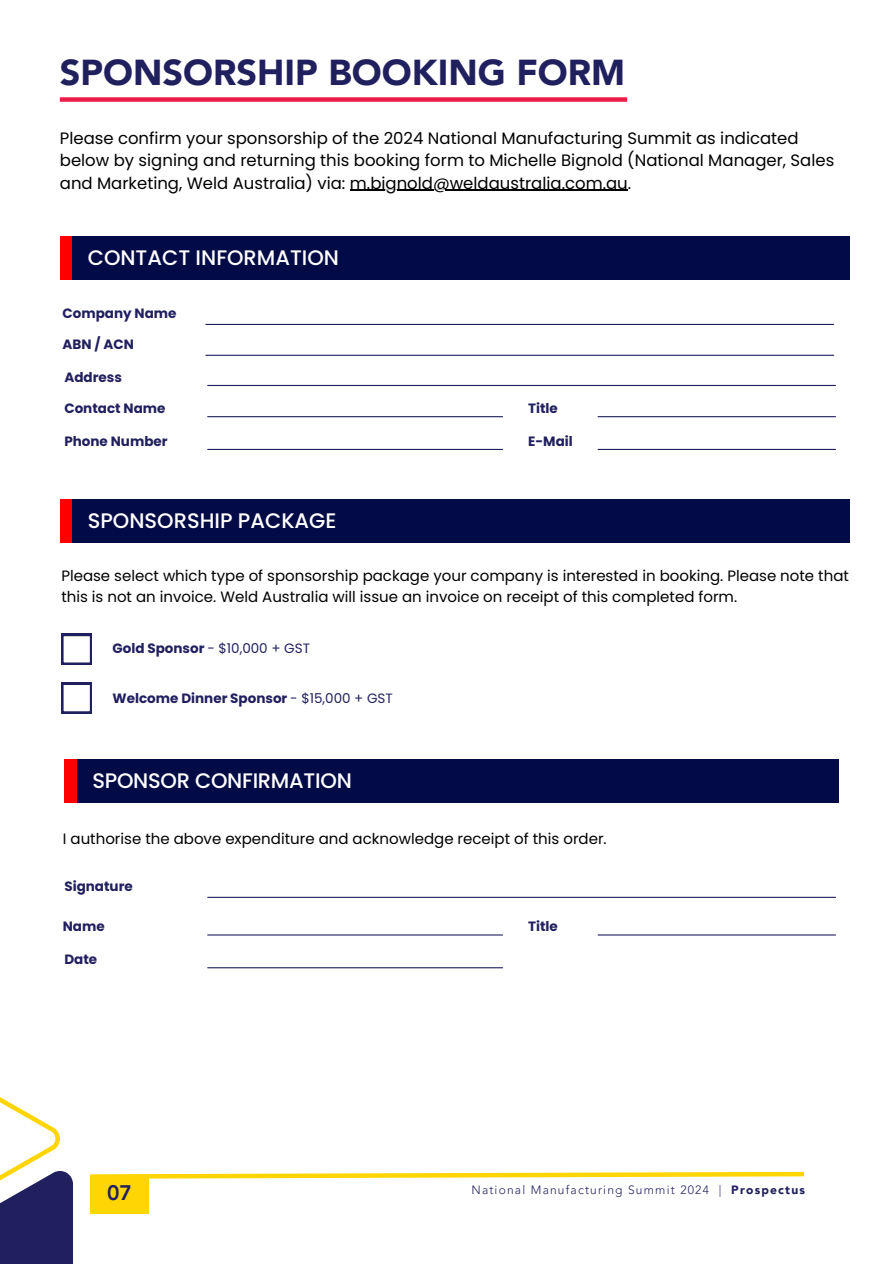
<style>
.page{position:relative;width:893px;height:1264px;background:#fff}
.page>*{position:absolute;margin:0;border:0;box-sizing:border-box;transform-origin:0 0}
.t1{font:900 36px "Avenir LT Pro";color:#21205f}
.t2{font:500 21px "Poppins";color:#fff}
.t3{font:800 21px "Avenir LT Pro";color:#21205f}
.t4{font:16.5px/22.5px "Poppins";color:#000}
.t5{font:15px/20.2px "Poppins";color:#000}
.t6{font:700 13.5px "Poppins";color:#21205f}
.t7{font:13.5px "Poppins";color:#21205f}
.t8{font:300 12px "Avenir LT Pro";letter-spacing:.1em;color:#21205f}
.s1{font-weight:700}
.s2{font-weight:400}
.s3{font-weight:900}
</style>
<div class="page">
<div style="left:60px;top:97px;width:567px;height:5px;background:#ed1c47"></div>
<svg style="left:90px;top:1171px;width:715px;height:8px"></svg>
<div style="left:90px;top:1175px;width:59px;height:38px;background:#ffd503"></div>
<div style="left:0;top:1170px;width:73px;height:93px;background:#21205f"></div>
<svg style="left:0;top:1097px;width:60px;height:106px"></svg>
<div style="left:60px;top:236px;width:23px;height:43px;background:#f00"></div>
<div style="left:73px;top:236px;width:777px;height:43px;background:#030b47"></div>
<hr style="left:208px;top:385px;width:627px;height:1px;background:#21205f">
<hr style="left:598px;top:449px;width:237px;height:1px;background:#21205f">
<hr style="left:208px;top:449px;width:294px;height:1px;background:#21205f">
<hr style="left:206px;top:324px;width:627px;height:1px;background:#21205f">
<hr style="left:206px;top:355px;width:627px;height:1px;background:#21205f">
<hr style="left:598px;top:416px;width:237px;height:1px;background:#21205f">
<hr style="left:208px;top:416px;width:294px;height:1px;background:#21205f">
<div style="left:60px;top:499px;width:23px;height:44px;background:#f00"></div>
<div style="left:73px;top:499px;width:777px;height:44px;background:#030b47"></div>
<div style="left:64px;top:759px;width:17px;height:44px;background:#f00"></div>
<div style="left:77px;top:759px;width:761px;height:44px;background:#030b47"></div>
<hr style="left:208px;top:896px;width:627px;height:1px;background:#21205f">
<hr style="left:208px;top:967px;width:294px;height:1px;background:#21205f">
<hr style="left:598px;top:934px;width:237px;height:1px;background:#21205f">
<hr style="left:208px;top:934px;width:294px;height:1px;background:#21205f">
<svg style="left:61px;top:634px;width:31px;height:30px"></svg>
<svg style="left:61px;top:682px;width:31px;height:31px"></svg>
<hr style="left:350px;top:190px;width:277px;height:1px;background:#000">
<p class="t1" style="left:60px;top:58px;width:567px">SPONSORSHIP BOOKING FORM</p>
<p class="t4" style="left:60px;top:127px;width:776px">Please confirm your sponsorship of the 2024 National Manufacturing Summit as indicated below by signing and returning this booking form to Michelle Bignold (National Manager, Sales and Marketing, Weld Australia) via: m.bignold@weldaustralia.com.au.</p>
<p class="t2" style="left:88px;top:242px;width:253px">CONTACT INFORMATION</p>
<p class="t6" style="left:63px;top:304px;width:115px">Company Name</p>
<p class="t6" style="left:63px;top:334px;width:73px">ABN / ACN</p>
<p class="t6" style="left:64px;top:368px;width:59px">Address</p>
<p class="t6" style="left:64px;top:399px;width:103px">Contact Name</p>
<p class="t6" style="left:528px;top:399px;width:31px">Title</p>
<p class="t6" style="left:64px;top:432px;width:105px">Phone Number</p>
<p class="t6" style="left:528px;top:432px;width:46px">E-Mail</p>
<p class="t2" style="left:88px;top:506px;width:250px">SPONSORSHIP PACKAGE</p>
<p class="t5" style="left:61px;top:566px;width:789px">Please select which type of sponsorship package your company is interested in booking. Please note that this is not an invoice. Weld Australia will issue an invoice on receipt of this completed form.</p>
<p class="t7" style="left:112px;top:638px;width:199px"><span class="s1">Gold Sponsor</span> - $10,000 + GST</p>
<p class="t6" style="left:112px;top:688px;width:282px">Welcome Dinner Sponsor <span class="s2">- $15,000 + GST</span></p>
<p class="t2" style="left:92px;top:766px;width:261px">SPONSOR CONFIRMATION</p>
<p class="t5" style="left:63px;top:828px;width:545px">I authorise the above expenditure and acknowledge receipt of this order.</p>
<p class="t6" style="left:64px;top:876px;width:70px">Signature</p>
<p class="t6" style="left:63px;top:917px;width:43px">Name</p>
<p class="t6" style="left:528px;top:917px;width:31px">Title</p>
<p class="t6" style="left:64px;top:950px;width:34px">Date</p>
<p class="t3" style="left:107px;top:1184px;width:26px">07</p>
<p class="t8" style="left:471px;top:1184px;width:335px">National Manufacturing Summit 2024 | <span class="s3">Prospectus</span></p>
</div>
